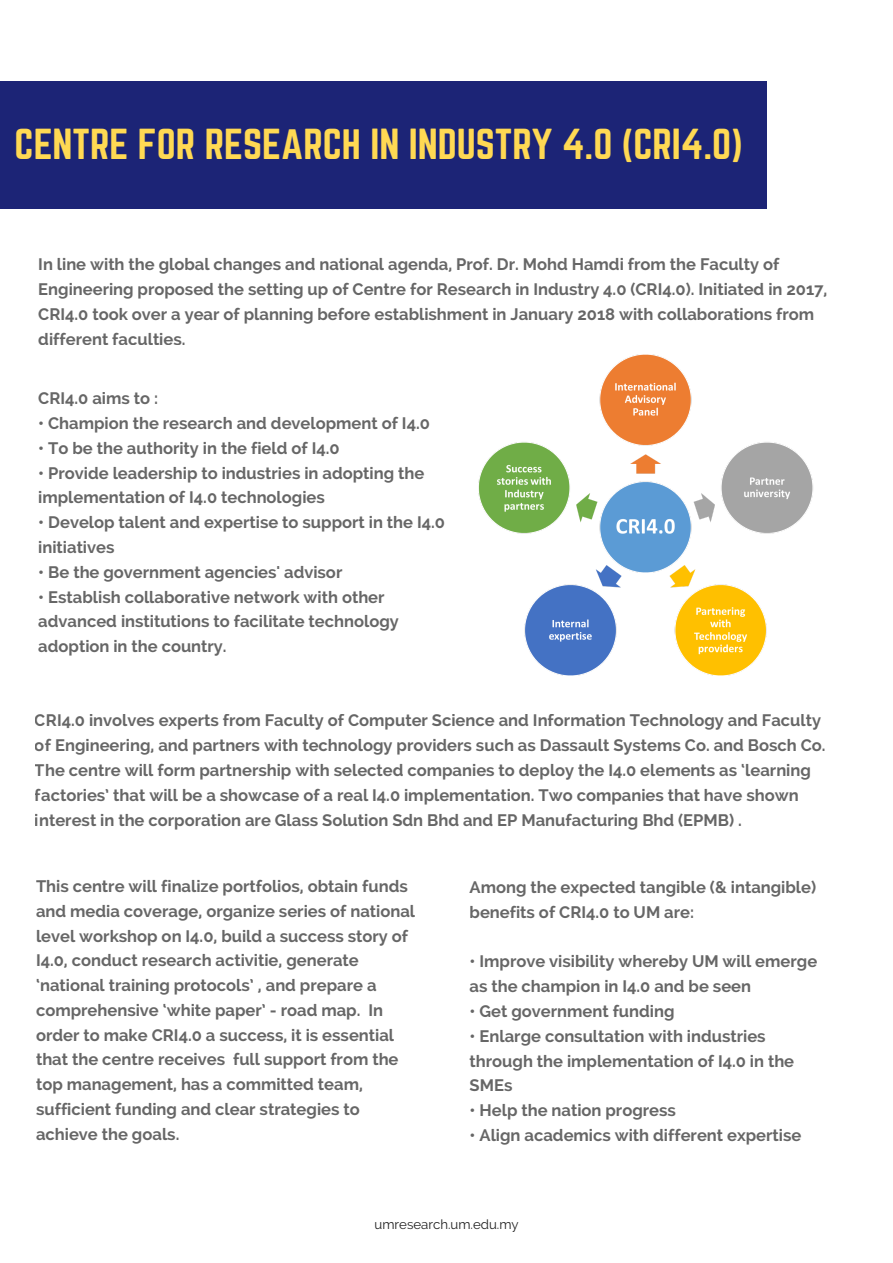
<style>
.page{position:relative;width:893px;height:1263px;background:#fff}
.page>*{position:absolute;margin:0;border:0;box-sizing:border-box;transform-origin:0 0}
.t1{font:38.1px "Norwester";color:#ffd953}
.t2{font:700 16.5px/24.8px "Raleway";color:#000}
.t3{font:13.2px "Raleway";color:#222}
</style>
<div class="page">
<div style="left:0;top:81px;width:767px;height:127px;background:#1c2476"></div>
<img style="left:478px;top:355px;width:335px;height:321px">
<h1 class="t1" style="left:15px;top:125px;width:730px">CENTRE FOR RESEARCH IN INDUSTRY 4.0 (CRI4.0)</h1>
<p class="t2" style="left:38px;top:252px;width:791px">In line with the global changes and national agenda, Prof. Dr. Mohd Hamdi from the Faculty of Engineering proposed the setting up of Centre for Research in Industry 4.0 (CRI4.0). Initiated in 2017, CRI4.0 took over a year of planning before establishment in January 2018 with collaborations from different faculties.</p>
<p class="t2" style="left:38px;top:386px;width:121px">CRI4.0 aims to :</p>
<p class="t2" style="left:38px;top:411px;width:393px">• Champion the research and development of I4.0</p>
<p class="t2" style="left:38px;top:436px;width:303px">• To be the authority in the field of I4.0</p>
<p class="t2" style="left:38px;top:460px;width:388px">• Provide leadership to industries in adopting the implementation of I4.0 technologies</p>
<p class="t2" style="left:38px;top:510px;width:408px">• Develop talent and expertise to support in the I4.0 initiatives</p>
<p class="t2" style="left:38px;top:560px;width:306px">• Be the government agencies' advisor</p>
<p class="t2" style="left:38px;top:584px;width:362px">• Establish collaborative network with other advanced institutions to facilitate technology adoption in the country.</p>
<p class="t2" style="left:35px;top:708px;width:792px">CRI4.0 involves experts from Faculty of Computer Science and Information Technology and Faculty of Engineering, and partners with technology providers such as Dassault Systems Co. and Bosch Co.<br>The centre will form partnership with selected companies to deploy the I4.0 elements as ‘learning factories’ that will be a showcase of a real I4.0 implementation. Two companies that have shown interest in the corporation are Glass Solution Sdn Bhd and EP Manufacturing Bhd (EPMB) .</p>
<p class="t2" style="left:36px;top:874px;width:381px">This centre will finalize portfolios, obtain funds and media coverage, organize series of national level workshop on I4.0, build a success story of I4.0, conduct research activitie, generate ‘national training protocols’ , and prepare a comprehensive ‘white paper’ - road map. In order to make CRI4.0 a success, it is essential that the centre receives full support from the top management, has a committed team, sufficient funding and clear strategies to achieve the goals.</p>
<p class="t2" style="left:470px;top:875px;width:348px">Among the expected tangible (&amp; intangible) benefits of CRI4.0 to UM are:</p>
<p class="t2" style="left:470px;top:949px;width:349px">• Improve visibility whereby UM will emerge as the champion in I4.0 and be seen</p>
<p class="t2" style="left:470px;top:999px;width:207px">• Get government funding</p>
<p class="t2" style="left:470px;top:1023px;width:326px">• Enlarge consultation with industries through the implementation of I4.0 in the<br>SMEs</p>
<p class="t2" style="left:470px;top:1098px;width:208px">• Help the nation progress</p>
<p class="t2" style="left:470px;top:1123px;width:333px">• Align academics with different expertise</p>
<p class="t3" style="left:375px;top:1216px;width:146px">umresearch.um.edu.my</p>
</div>
